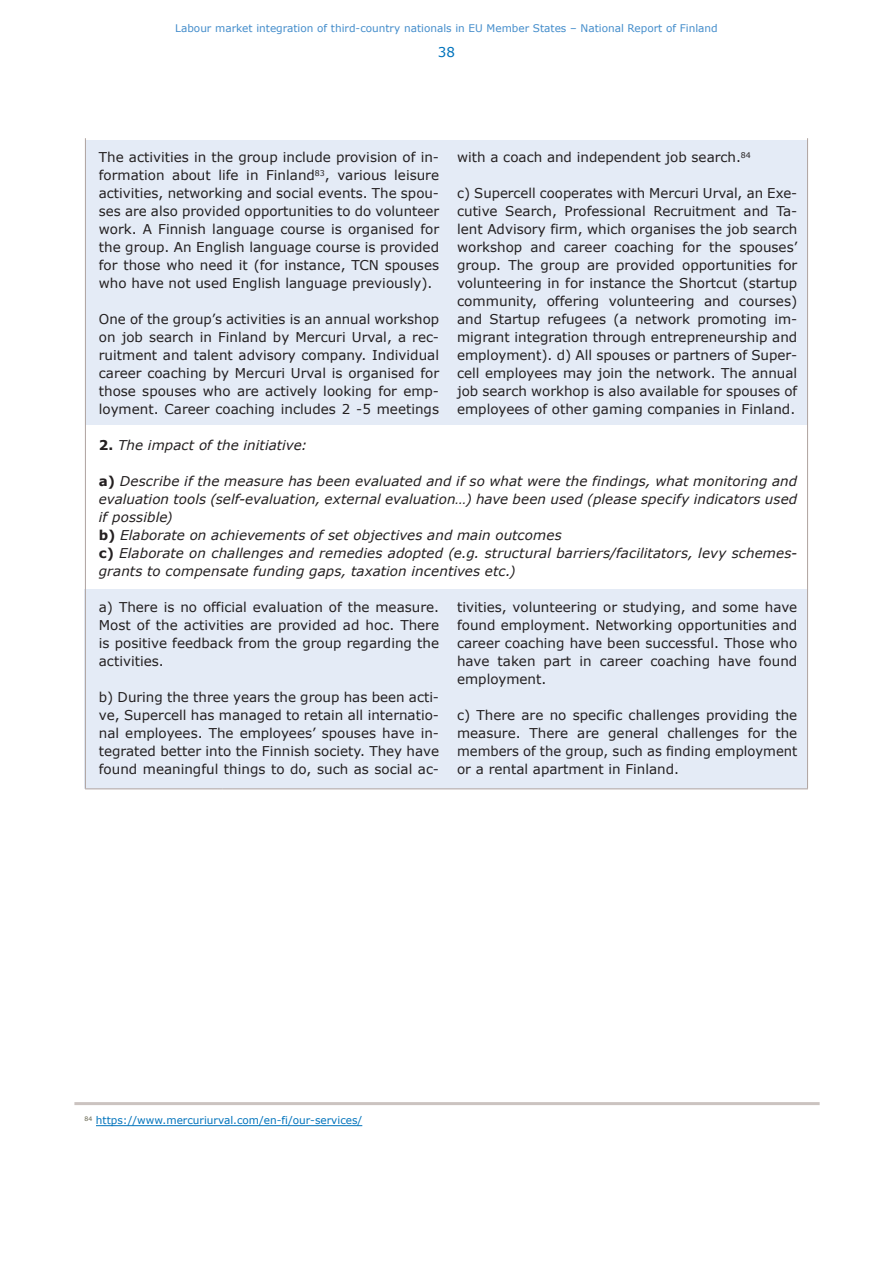
<style>
.page{position:relative;width:893px;height:1263px;background:#fff}
.page>*{position:absolute;margin:0;border:0;box-sizing:border-box;transform-origin:0 0}
.t1{font:13.5px/18px "Verdana";color:#231f20;text-align:justify}
.t2{font:italic 13.5px/18px "Verdana";letter-spacing:.005em;color:#231f20}
.t3{font:13.5px "Verdana";color:#0073bc}
.t4{font:10.5px "Verdana";color:#448dcb}
.t5{font:10.5px "Verdana";color:#0073bc}
.s1{font-weight:700;font-style:normal}
</style>
<div class="page">
<div style="left:85px;top:140px;width:723px;height:285px;background:#e4ebf6"></div>
<div style="left:85px;top:589px;width:723px;height:199px;background:#e4ebf6"></div>
<hr style="left:85px;top:138px;width:1px;height:650px;background:#afa39f">
<hr style="left:807px;top:138px;width:1px;height:650px;background:#afa39f">
<hr style="left:85px;top:788px;width:138px;height:1px;background:#afa39f">
<hr style="left:223px;top:788px;width:585px;height:1px;background:#afa39f">
<hr style="left:74px;top:1102px;width:746px;height:3px;background:#cbc3c0">
<hr style="left:96px;top:1125px;width:266px;height:1px;background:#0073bc">
<p class="t4" style="left:175px;top:22px;width:544px">Labour market integration of third-country nationals in EU Member States – National Report of Finland</p>
<p class="t3" style="left:438px;top:44px;width:19px">38</p>
<p class="t1" style="left:99px;top:148px;width:342px">The activities in the group include provision of in&shy;formation about life in Finland<sup>83</sup>, various leisure activities, networking and social events. The spou&shy;ses are also provided opportunities to do volunteer work. A Finnish language course is organised for the group. An English language course is provided for those who need it (for instance, TCN spouses who have not used English language previously).</p>
<p class="t1" style="left:99px;top:310px;width:342px">One of the group’s activities is an annual workshop on job search in Finland by Mercuri Urval, a rec&shy;ruitment and talent advisory company. Individual career coaching by Mercuri Urval is organised for those spouses who are actively looking for emp&shy;loyment. Career coaching includes 2 -5 meetings</p>
<p class="t1" style="left:457px;top:148px;width:295px">with a coach and independent job search.<sup>84</sup></p>
<p class="t1" style="left:457px;top:184px;width:342px">c) Supercell cooperates with Mercuri Urval, an Exe&shy;cutive Search, Professional Recruitment and Ta&shy;lent Advisory firm, which organises the job search workshop and career coaching for the spouses’ group. The group are provided opportunities for volunteering in for instance the Shortcut (startup community, offering volunteering and courses) and Startup refugees (a network promoting im&shy;migrant integration through entrepreneurship and employment). d) All spouses or partners of Super&shy;cell employees may join the network. The annual job search workhop is also available for spouses of employees of other gaming companies in Finland.</p>
<p class="t2" style="left:99px;top:436px;width:210px"><span class="s1">2.</span> The impact of the initiative:</p>
<p class="t2" style="left:99px;top:472px;width:700px"><span class="s1">a)</span> Describe if the measure has been evaluated and if so what were the findings, what monitoring and evaluation tools (self-evaluation, external evaluation…) have been used (please specify indicators used if possible)<br><span class="s1">b)</span> Elaborate on achievements of set objectives and main outcomes<br><span class="s1">c)</span> Elaborate on challenges and remedies adopted (e.g. structural barriers/facilitators, levy schemes&shy;grants to compensate funding gaps, taxation incentives etc.)</p>
<p class="t1" style="left:99px;top:598px;width:342px">a) There is no official evaluation of the measure.<br>Most of the activities are provided ad hoc. There is positive feedback from the group regarding the activities.</p>
<p class="t1" style="left:99px;top:688px;width:342px">b) During the three years the group has been acti&shy;ve, Supercell has managed to retain all internatio&shy;nal employees. The employees’ spouses have in&shy;tegrated better into the Finnish society. They have found meaningful things to do, such as social ac-</p>
<p class="t1" style="left:457px;top:598px;width:342px">tivities, volunteering or studying, and some have found employment. Networking opportunities and career coaching have been successful. Those who have taken part in career coaching have found employment.</p>
<p class="t1" style="left:457px;top:706px;width:342px">c) There are no specific challenges providing the measure. There are general challenges for the members of the group, such as finding employment or a rental apartment in Finland.</p>
<p class="t5" style="left:85px;top:1114px;width:279px"><sup>84</sup> https://www.mercuriurval.com/en-fi/our-services/</p>
</div>
